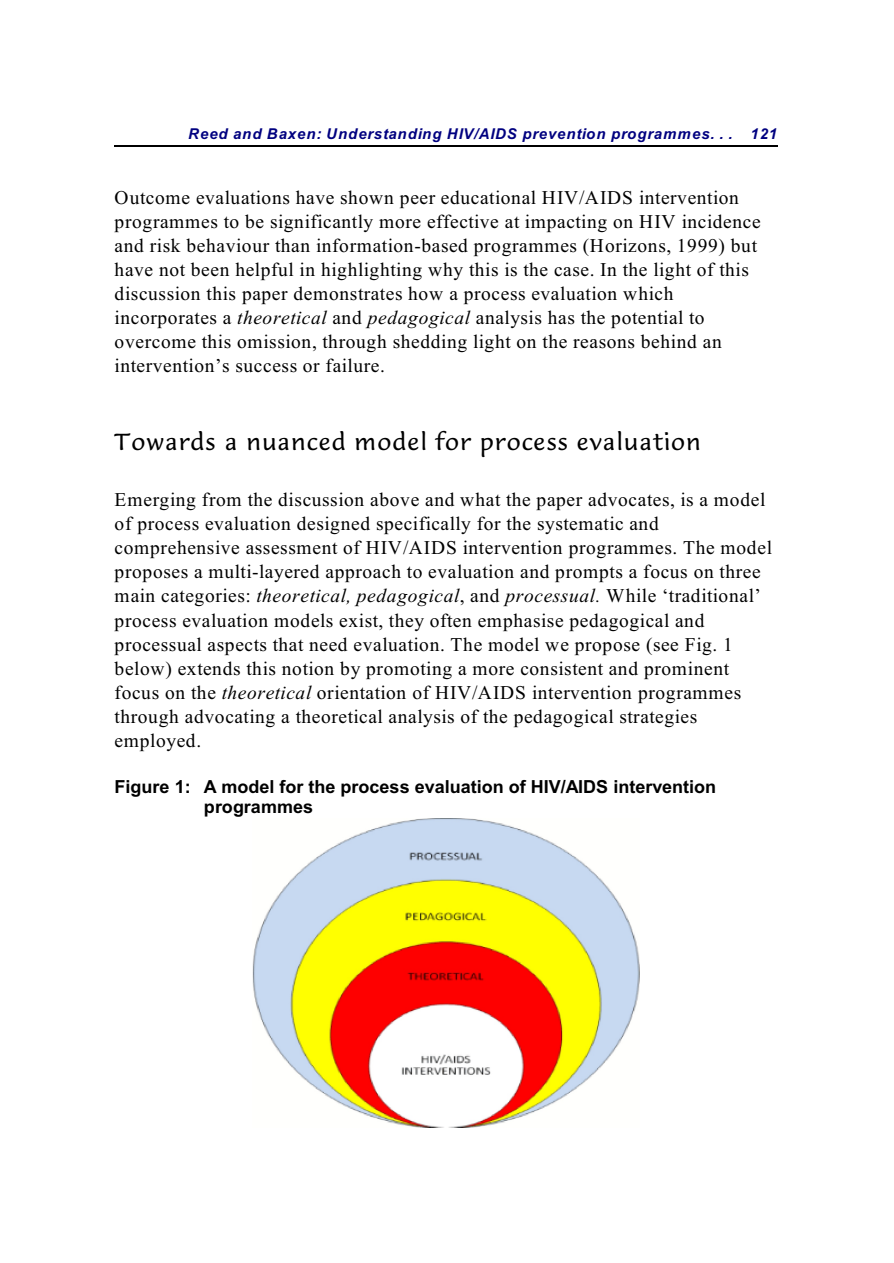
<style>
.page{position:relative;width:894px;height:1263px;background:#fff}
.page>*{position:absolute;margin:0;border:0;box-sizing:border-box;transform-origin:0 0}
.t1{font:22.35px "Lucida Casual";letter-spacing:.045em;color:#000}
.t2{font:19.5px/24.2px "Times New Roman";letter-spacing:.03em;color:#000}
.t3{font:700 18px/20.7px "Arial";color:#000}
.t4{font:italic 700 15px "Arial";letter-spacing:.065em;color:#000080}
.s1{font-style:italic}
</style>
<div class="page">
<hr style="left:115px;top:145px;width:663px;height:1px;background:#000">
<img style="left:253px;top:819px;width:387px;height:309px">
<p class="t4" style="left:188px;top:128px;width:590px">Reed and Baxen: Understanding HIV/AIDS prevention programmes. . . 121</p>
<p class="t2" style="left:115px;top:187px;width:648px">Outcome evaluations have shown peer educational HIV/AIDS intervention programmes to be significantly more effective at impacting on HIV incidence and risk behaviour than information-based programmes (Horizons, 1999) but have not been helpful in highlighting why this is the case. In the light of this discussion this paper demonstrates how a process evaluation which incorporates a <span class="s1">theoretical</span> and <span class="s1">pedagogical</span> analysis has the potential to overcome this omission, through shedding light on the reasons behind an intervention’s success or failure.</p>
<p class="t1" style="left:115px;top:431px;width:588px">Towards a nuanced model for process evaluation</p>
<p class="t2" style="left:115px;top:489px;width:659px">Emerging from the discussion above and what the paper advocates, is a model of process evaluation designed specifically for the systematic and comprehensive assessment of HIV/AIDS intervention programmes. The model proposes a multi-layered approach to evaluation and prompts a focus on three main categories: <span class="s1">theoretical, pedagogical</span>, and <span class="s1">processual.</span> While ‘traditional’ process evaluation models exist, they often emphasise pedagogical and processual aspects that need evaluation. The model we propose (see Fig. 1 below) extends this notion by promoting a more consistent and prominent focus on the <span class="s1">theoretical</span> orientation of HIV/AIDS intervention programmes through advocating a theoretical analysis of the pedagogical strategies employed.</p>
<p class="t3" style="left:204px;top:778px;width:514px;text-indent:-89px">Figure 1: A model for the process evaluation of HIV/AIDS intervention programmes</p>
</div>
